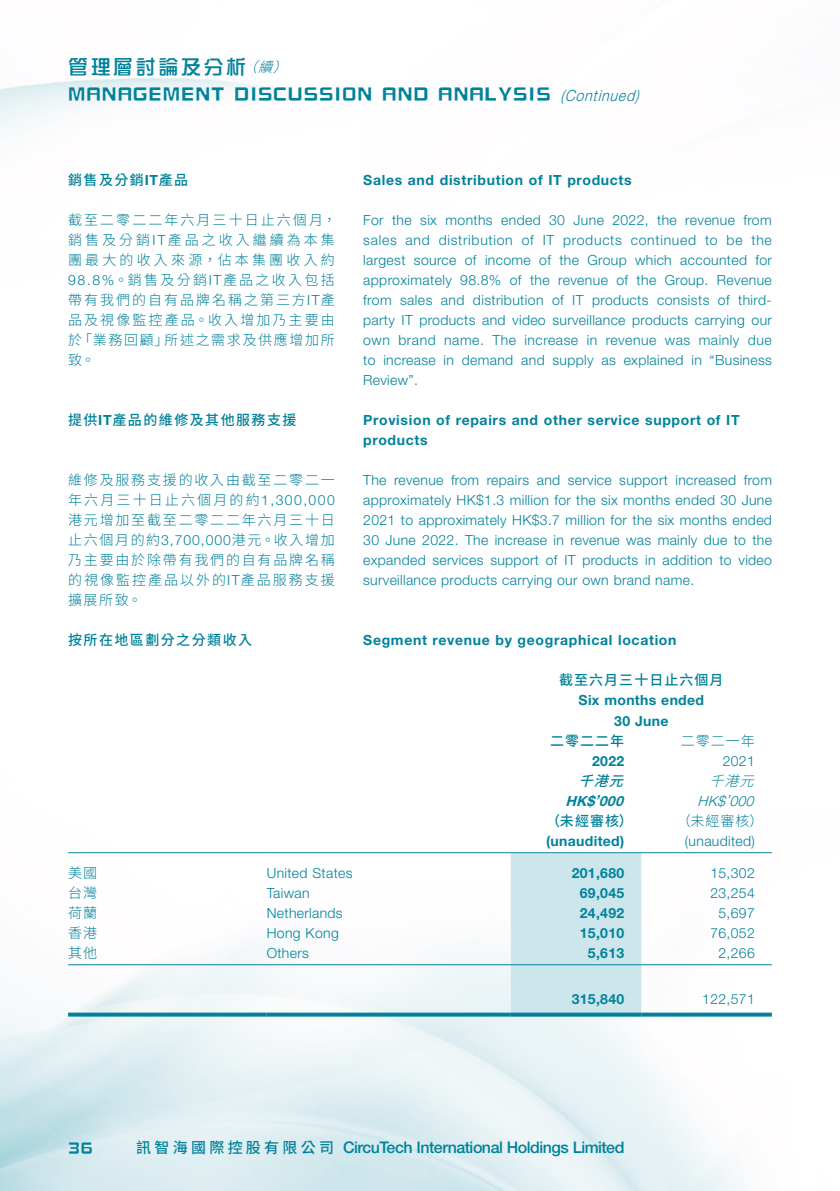
<style>
.page{position:relative;width:840px;height:1191px;background:#fff}
.page>*{position:absolute;margin:0;border:0;box-sizing:border-box;transform-origin:0 0}
.t1{font:22px "DF Zong Yi Std W5";letter-spacing:.07em;color:#00829b;scale:.91 1}
.t2{font:20px "DF Zong Yi Std W5";letter-spacing:.13em;color:#00829b}
.t3{font:18.8px "DF Zong Yi Std W5";color:#00829b;scale:.91 1}
.t4{font:500 16px "Helvetica Neue LT Std";letter-spacing:-.03em;color:#00829b}
.Body_Text{font:300 14px/20px "Helvetica Neue LT Std";letter-spacing:.025em;color:#00829b;text-align:justify}
.C_Body_Text{font:300 14px/20px "Source Han Sans TC";letter-spacing:.14em;color:#00829b}
.Heading_2{font:700 14px/20px "Helvetica Neue LT Std";letter-spacing:.05em;color:#00829b}
.Body_Text-2{font:700 14px "Helvetica Neue LT Std";letter-spacing:.025em;color:#00829b}
.C_Heading_2{font:500 14px "Source Han Sans TC";letter-spacing:.105em;color:#00829b}
.Body_Text-3{font:500 14px "Source Han Sans TC";letter-spacing:.075em;color:#00829b}
.Body_Text-4{font:300 14px "Source Han Sans TC";letter-spacing:.075em;color:#00829b}
.Body_Text-5{font:italic 700 14px "Helvetica Neue LT Std";color:#00829b}
.Body_Text-6{font:italic 300 14px "Helvetica Neue LT Std";color:#00829b}
.Body_Text-7{font:italic 500 14px "Source Han Sans TC";color:#00829b}
.Body_Text-8{font:italic 300 14px "Source Han Sans TC";color:#00829b}
.s1{font-family:"Source Han Sans TC";font-weight:300;font-style:italic;font-size:14px}
.s2{font-family:"Helvetica Neue LT Std";font-weight:300;font-style:italic;font-size:15.4px}
.s3{font-family:"Helvetica Neue LT Std";font-weight:700}
.s4{font-family:"Helvetica Neue LT Std"}
.s5{font-family:"Source Han Sans TC";font-size:15px}
</style>
<div class="page">
<img style="left:0;top:78px;width:772px;height:1113px">
<div style="left:510px;top:853px;width:131px;height:159px;background:#cde6eb"></div>
<hr style="left:68px;top:852px;width:198px;height:1px;background:#00829b">
<hr style="left:266px;top:852px;width:244px;height:1px;background:#00829b">
<hr style="left:510px;top:852px;width:131px;height:1px;background:#00829b">
<hr style="left:641px;top:852px;width:130px;height:1px;background:#00829b">
<hr style="left:68px;top:964px;width:198px;height:1px;background:#00829b">
<hr style="left:266px;top:964px;width:244px;height:1px;background:#00829b">
<hr style="left:510px;top:964px;width:131px;height:1px;background:#00829b">
<hr style="left:641px;top:964px;width:130px;height:1px;background:#00829b">
<svg style="left:68px;top:1012px;width:198px;height:4px"></svg>
<svg style="left:266px;top:1012px;width:244px;height:4px"></svg>
<svg style="left:510px;top:1012px;width:131px;height:4px"></svg>
<svg style="left:641px;top:1012px;width:130px;height:4px"></svg>
<h2 class="t2" style="left:68px;top:56px;width:231px">管理層討論及分析<span class="s1">（續）</span></h2>
<h1 class="t1" style="left:68px;top:81px;width:628px">MANAGEMENT DISCUSSION AND ANALYSIS <span class="s2">(Continued)</span></h1>
<p class="C_Heading_2" style="left:68px;top:172px;width:122px">銷售及分銷<span class="s3">IT</span>產品</p>
<p class="C_Body_Text" style="left:68px;top:210px;width:270px">截至二零二二年六月三十日止六個月，銷售及分銷<span class="s4">IT</span>產品之收入繼續為本集團最大的收入來源，佔本集團收入約<br><span class="s4">98.8%</span>。銷售及分銷<span class="s4">IT</span>產品之收入包括帶有我們的自有品牌名稱之第三方<span class="s4">IT</span>產品及視像監控產品。收入增加乃主要由於「業務回顧」所述之需求及供應增加所致。</p>
<p class="C_Heading_2" style="left:68px;top:412px;width:230px">提供<span class="s3">IT</span>產品的維修及其他服務支援</p>
<p class="C_Body_Text" style="left:68px;top:470px;width:268px;text-align:justify">維修及服務支援的收入由截至二零二一年六月三十日止六個月的約<span class="s4">1,300,000</span>港元增加至截至二零二二年六月三十日止六個月的約<span class="s4">3,700,000</span>港元。收入增加乃主要由於除帶有我們的自有品牌名稱的視像監控產品以外的<span class="s4">IT</span>產品服務支援擴展所致。</p>
<p class="C_Heading_2" style="left:68px;top:632px;width:185px">按所在地區劃分之分類收入</p>
<p class="Heading_2" style="left:363px;top:170px;width:270px">Sales and distribution of IT products</p>
<p class="Body_Text" style="left:363px;top:210px;width:410px">For the six months ended 30 June 2022, the revenue from sales and distribution of IT products continued to be the largest source of income of the Group which accounted for approximately 98.8% of the revenue of the Group. Revenue from sales and distribution of IT products consists of third&shy;party IT products and video surveillance products carrying our own brand name. The increase in revenue was mainly due to increase in demand and supply as explained in “Business Review”.</p>
<p class="Heading_2" style="left:363px;top:410px;width:377px">Provision of repairs and other service support of IT products</p>
<p class="Body_Text" style="left:363px;top:470px;width:410px">The revenue from repairs and service support increased from approximately HK$1.3 million for the six months ended 30 June 2021 to approximately HK$3.7 million for the six months ended 30 June 2022. The increase in revenue was mainly due to the expanded services support of IT products in addition to video surveillance products carrying our own brand name.</p>
<p class="Heading_2" style="left:363px;top:630px;width:314px">Segment revenue by geographical location</p>
<p class="Body_Text-3" style="left:559px;top:672px;width:166px">截至六月三十日止六個月</p>
<p class="Body_Text-2" style="left:578px;top:692px;width:127px">Six months ended</p>
<p class="Body_Text-2" style="left:614px;top:712px;width:56px">30 June</p>
<p class="Body_Text-3" style="left:550px;top:732px;width:76px">二零二二年</p>
<p class="Body_Text-4" style="left:680px;top:732px;width:76px">二零二一年</p>
<p class="Body_Text-2" style="left:592px;top:752px;width:34px">2022</p>
<p class="Body_Text" style="left:722px;top:750px;width:34px">2021</p>
<p class="Body_Text-7" style="left:578px;top:772px;width:56px">千港元</p>
<p class="Body_Text-8" style="left:709px;top:772px;width:56px">千港元</p>
<p class="Body_Text-5" style="left:565px;top:792px;width:63px">HK$’000</p>
<p class="Body_Text-6" style="left:697px;top:792px;width:62px">HK$’000</p>
<p class="Body_Text-3" style="left:546px;top:812px;width:88px">（未經審核）</p>
<p class="Body_Text-4" style="left:676px;top:812px;width:88px">（未經審核）</p>
<p class="Body_Text-2" style="left:546px;top:832px;width:80px">(unaudited)</p>
<p class="Body_Text" style="left:684px;top:830px;width:71px">(unaudited)</p>
<p class="Body_Text-4" style="left:68px;top:864px;width:31px">美國</p>
<p class="Body_Text" style="left:266px;top:862px;width:87px">United States</p>
<p class="Body_Text-2" style="left:571px;top:864px;width:54px">201,680</p>
<p class="Body_Text" style="left:710px;top:862px;width:46px">15,302</p>
<p class="Body_Text-4" style="left:68px;top:884px;width:31px">台灣</p>
<p class="Body_Text" style="left:266px;top:882px;width:44px">Taiwan</p>
<p class="Body_Text-2" style="left:579px;top:884px;width:46px">69,045</p>
<p class="Body_Text" style="left:710px;top:882px;width:46px">23,254</p>
<p class="Body_Text-4" style="left:68px;top:904px;width:31px">荷蘭</p>
<p class="Body_Text" style="left:266px;top:902px;width:77px">Netherlands</p>
<p class="Body_Text-2" style="left:579px;top:904px;width:46px">24,492</p>
<p class="Body_Text" style="left:718px;top:902px;width:38px">5,697</p>
<p class="Body_Text-4" style="left:68px;top:924px;width:31px">香港</p>
<p class="Body_Text" style="left:266px;top:922px;width:73px">Hong Kong</p>
<p class="Body_Text-2" style="left:579px;top:924px;width:46px">15,010</p>
<p class="Body_Text" style="left:710px;top:922px;width:46px">76,052</p>
<p class="Body_Text-4" style="left:68px;top:944px;width:31px">其他</p>
<p class="Body_Text" style="left:266px;top:942px;width:44px">Others</p>
<p class="Body_Text-2" style="left:587px;top:944px;width:38px">5,613</p>
<p class="Body_Text" style="left:718px;top:942px;width:38px">2,266</p>
<p class="Body_Text-2" style="left:571px;top:990px;width:54px">315,840</p>
<p class="Body_Text" style="left:702px;top:988px;width:54px">122,571</p>
<h3 class="t3" style="left:68px;top:1136px;width:29px">36</h3>
<p class="t4" style="left:136px;top:1137px;width:489px"><span class="s5">訊智海國際控股有限公司</span> CircuTech International Holdings Limited</p>
</div>
